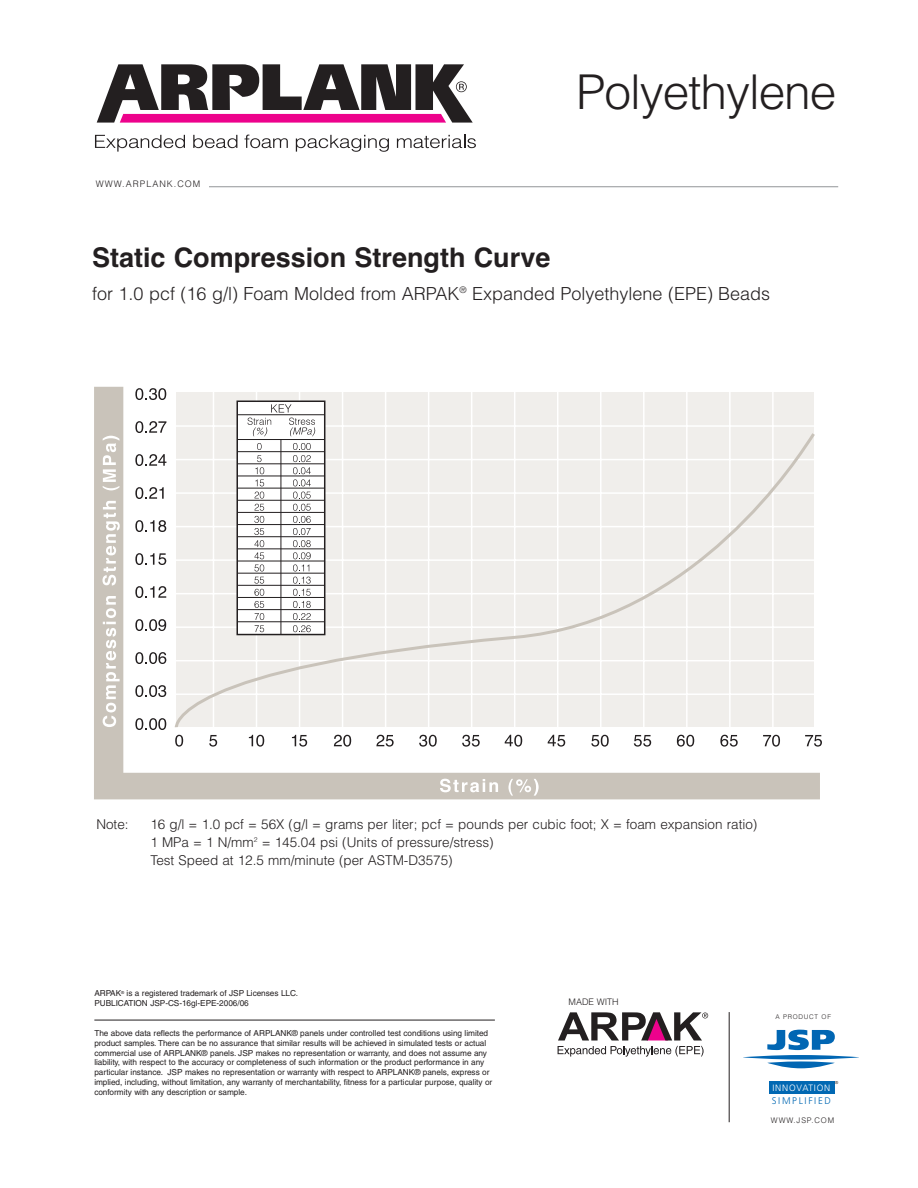
<style>
.page{position:relative;width:918px;height:1188px;background:#fff}
.page>*{position:absolute;margin:0;border:0;box-sizing:border-box;transform-origin:0 0}
.t1{font:300 48px "Helvetica";letter-spacing:-.02em;color:#231f20}
.t2{font:700 27px "Helvetica";color:#231f20}
.t3{font:300 18px "Helvetica";color:#231f20}
.t4{font:300 13.5px/18px "Helvetica";color:#231f20}
.t5{font:300 9.6px "Frutiger";letter-spacing:.165em;color:#0168b3}
.t6{font:300 9.15px "Frutiger";letter-spacing:.085em;color:#fff}
.t7{font:300 9px "Helvetica";letter-spacing:.11em;color:#231f20}
.t8{font:300 9px "Helvetica";color:#231f20}
.t9{font:8.25px/9.8px "Helvetica";letter-spacing:-.005em;color:#231f20}
.t10{font:300 7.8px "Helvetica";letter-spacing:.11em;color:#231f20}
.t11{font:300 6.45px "Helvetica";letter-spacing:.11em;color:#231f20}
.t12{font:4.05px "Helvetica";color:#231f20}
</style>
<div class="page">
<hr style="left:94px;top:186px;width:744px;height:1px;background:#939598">
<svg style="left:94px;top:387px;width:726px;height:412px"></svg>
<svg style="left:135px;top:388px;width:31px;height:12px"></svg>
<svg style="left:135px;top:421px;width:31px;height:12px"></svg>
<svg style="left:135px;top:454px;width:31px;height:12px"></svg>
<svg style="left:135px;top:487px;width:29px;height:12px"></svg>
<svg style="left:135px;top:520px;width:31px;height:12px"></svg>
<svg style="left:135px;top:553px;width:31px;height:12px"></svg>
<svg style="left:135px;top:586px;width:31px;height:12px"></svg>
<svg style="left:135px;top:619px;width:31px;height:12px"></svg>
<svg style="left:135px;top:652px;width:31px;height:12px"></svg>
<svg style="left:135px;top:685px;width:31px;height:12px"></svg>
<svg style="left:135px;top:718px;width:31px;height:12px"></svg>
<svg style="left:175px;top:735px;width:8px;height:12px"></svg>
<svg style="left:209px;top:735px;width:8px;height:12px"></svg>
<svg style="left:249px;top:735px;width:15px;height:12px"></svg>
<svg style="left:292px;top:735px;width:15px;height:12px"></svg>
<svg style="left:334px;top:735px;width:17px;height:12px"></svg>
<svg style="left:376px;top:735px;width:18px;height:12px"></svg>
<svg style="left:419px;top:735px;width:18px;height:12px"></svg>
<svg style="left:462px;top:735px;width:18px;height:12px"></svg>
<svg style="left:505px;top:735px;width:17px;height:12px"></svg>
<svg style="left:548px;top:735px;width:17px;height:12px"></svg>
<svg style="left:591px;top:735px;width:18px;height:12px"></svg>
<svg style="left:634px;top:735px;width:17px;height:12px"></svg>
<svg style="left:677px;top:735px;width:17px;height:12px"></svg>
<svg style="left:720px;top:735px;width:18px;height:12px"></svg>
<svg style="left:763px;top:735px;width:17px;height:12px"></svg>
<svg style="left:805px;top:735px;width:17px;height:12px"></svg>
<svg style="left:103px;top:596px;width:17px;height:131px"></svg>
<svg style="left:102px;top:501px;width:18px;height:85px"></svg>
<svg style="left:103px;top:436px;width:16px;height:54px"></svg>
<svg style="left:440px;top:779px;width:58px;height:13px"></svg>
<svg style="left:508px;top:779px;width:31px;height:17px"></svg>
<hr style="left:175px;top:425px;width:642px;height:2px;background:#fff">
<hr style="left:213px;top:392px;width:1px;height:336px;background:#fff">
<hr style="left:256px;top:392px;width:1px;height:336px;background:#fff">
<hr style="left:299px;top:392px;width:1px;height:336px;background:#fff">
<hr style="left:342px;top:392px;width:1px;height:336px;background:#fff">
<hr style="left:385px;top:392px;width:1px;height:336px;background:#fff">
<hr style="left:428px;top:392px;width:1px;height:336px;background:#fff">
<hr style="left:471px;top:392px;width:1px;height:336px;background:#fff">
<hr style="left:514px;top:392px;width:1px;height:336px;background:#fff">
<hr style="left:557px;top:392px;width:1px;height:336px;background:#fff">
<hr style="left:600px;top:392px;width:2px;height:336px;background:#fff">
<hr style="left:643px;top:392px;width:2px;height:336px;background:#fff">
<hr style="left:686px;top:392px;width:2px;height:336px;background:#fff">
<hr style="left:729px;top:392px;width:2px;height:336px;background:#fff">
<hr style="left:772px;top:392px;width:2px;height:336px;background:#fff">
<svg style="left:173px;top:430px;width:645px;height:300px;background:#f0eeeb"></svg>
<div style="left:237px;top:401px;width:88px;height:234px;background:#fff"></div>
<div style="left:236px;top:401px;width:89px;height:234px;border:2px solid #231f20"></div>
<hr style="left:237px;top:414px;width:88px;height:1px;background:#231f20">
<hr style="left:237px;top:439px;width:88px;height:1px;background:#231f20">
<hr style="left:281px;top:439px;width:1px;height:196px;background:#231f20">
<svg style="left:255px;top:443px;width:9px;height:43px"></svg>
<svg style="left:254px;top:492px;width:10px;height:79px"></svg>
<svg style="left:254px;top:577px;width:10px;height:55px"></svg>
<svg style="left:293px;top:443px;width:18px;height:43px"></svg>
<svg style="left:293px;top:492px;width:18px;height:79px"></svg>
<svg style="left:293px;top:577px;width:18px;height:55px"></svg>
<hr style="left:237px;top:451px;width:88px;height:1px;background:#231f20">
<hr style="left:237px;top:463px;width:88px;height:1px;background:#231f20">
<hr style="left:237px;top:476px;width:88px;height:1px;background:#231f20">
<hr style="left:237px;top:488px;width:88px;height:1px;background:#231f20">
<hr style="left:237px;top:500px;width:88px;height:1px;background:#231f20">
<hr style="left:237px;top:512px;width:88px;height:1px;background:#231f20">
<hr style="left:237px;top:524px;width:88px;height:1px;background:#231f20">
<hr style="left:237px;top:536px;width:88px;height:1px;background:#231f20">
<hr style="left:237px;top:548px;width:88px;height:1px;background:#231f20">
<hr style="left:237px;top:561px;width:88px;height:1px;background:#231f20">
<hr style="left:237px;top:573px;width:88px;height:1px;background:#231f20">
<hr style="left:237px;top:585px;width:88px;height:1px;background:#231f20">
<hr style="left:237px;top:597px;width:88px;height:1px;background:#231f20">
<hr style="left:237px;top:609px;width:88px;height:1px;background:#231f20">
<hr style="left:237px;top:621px;width:88px;height:1px;background:#231f20">
<svg style="left:248px;top:404px;width:67px;height:32px"></svg>
<svg style="left:97px;top:64px;width:376px;height:59px"></svg>
<svg style="left:95px;top:135px;width:90px;height:17px"></svg>
<svg style="left:193px;top:135px;width:44px;height:13px"></svg>
<svg style="left:244px;top:135px;width:44px;height:13px"></svg>
<svg style="left:296px;top:135px;width:93px;height:17px"></svg>
<svg style="left:397px;top:135px;width:79px;height:13px"></svg>
<div style="left:769px;top:1081px;width:65px;height:13px;background:#0168b3"></div>
<svg style="left:743px;top:1030px;width:116px;height:38px"></svg>
<hr style="left:729px;top:1012px;width:1px;height:110px;background:#231f20">
<hr style="left:94px;top:1020px;width:401px;height:1px;background:#231f20">
<svg style="left:558px;top:1012px;width:150px;height:45px"></svg>
<div style="left:69px;top:180px;width:140px;height:22px;background:#fff"></div>
<p class="t7" style="left:96px;top:181px;width:106px">WWW.ARPLANK.COM</p>
<h1 class="t1" style="left:576px;top:75px;width:262px">Polyethylene</h1>
<h2 class="t2" style="left:92px;top:247px;width:460px">Static Compression Strength Curve</h2>
<h3 class="t3" style="left:92px;top:287px;width:680px">for 1.0 pcf (16 g/l) Foam Molded from ARPAK<sup>®</sup> Expanded Polyethylene (EPE) Beads</h3>
<h3 class="t4" style="left:96px;top:816px;width:34px">Note:</h3>
<h3 class="t4" style="left:150px;top:816px;width:609px">16 g/l = 1.0 pcf = 56X (g/l = grams per liter; pcf = pounds per cubic foot; X = foam expansion ratio)<br>1 MPa = 1 N/mm<sup>2</sup> = 145.04 psi (Units of pressure/stress)<br>Test Speed at 12.5 mm/minute (per ASTM-D3575)</h3>
<p class="t9" style="left:94px;top:989px;width:205px">ARPAK<sup>®</sup> is a registered trademark of JSP Licenses LLC.<br>PUBLICATION JSP-CS-16gl-EPE-2006/06</p>
<p class="t9" style="left:94px;top:1029px;width:400px">The above data reflects the performance of ARPLANK® panels under controlled test conditions using limited product samples. There can be no assurance that similar results will be achieved in simulated tests or actual commercial use of ARPLANK® panels. JSP makes no representation or warranty, and does not assume any liability, with respect to the accuracy or completeness of such information or the product performance in any particular instance. JSP makes no representation or warranty with respect to ARPLANK® panels, express or implied, including, without limitation, any warranty of merchantability, fitness for a particular purpose, quality or conformity with any description or sample.</p>
<p class="t8" style="left:569px;top:999px;width:52px">MADE WITH</p>
<p class="t11" style="left:775px;top:1014px;width:57px">A PRODUCT OF</p>
<p class="t12" style="left:835px;top:1081px;width:5px">®</p>
<p class="t6" style="left:773px;top:1084px;width:59px">INNOVATION</p>
<p class="t5" style="left:772px;top:1097px;width:61px">SIMPLIFIED</p>
<p class="t10" style="left:771px;top:1117px;width:65px">WWW.JSP.COM</p>
</div>
